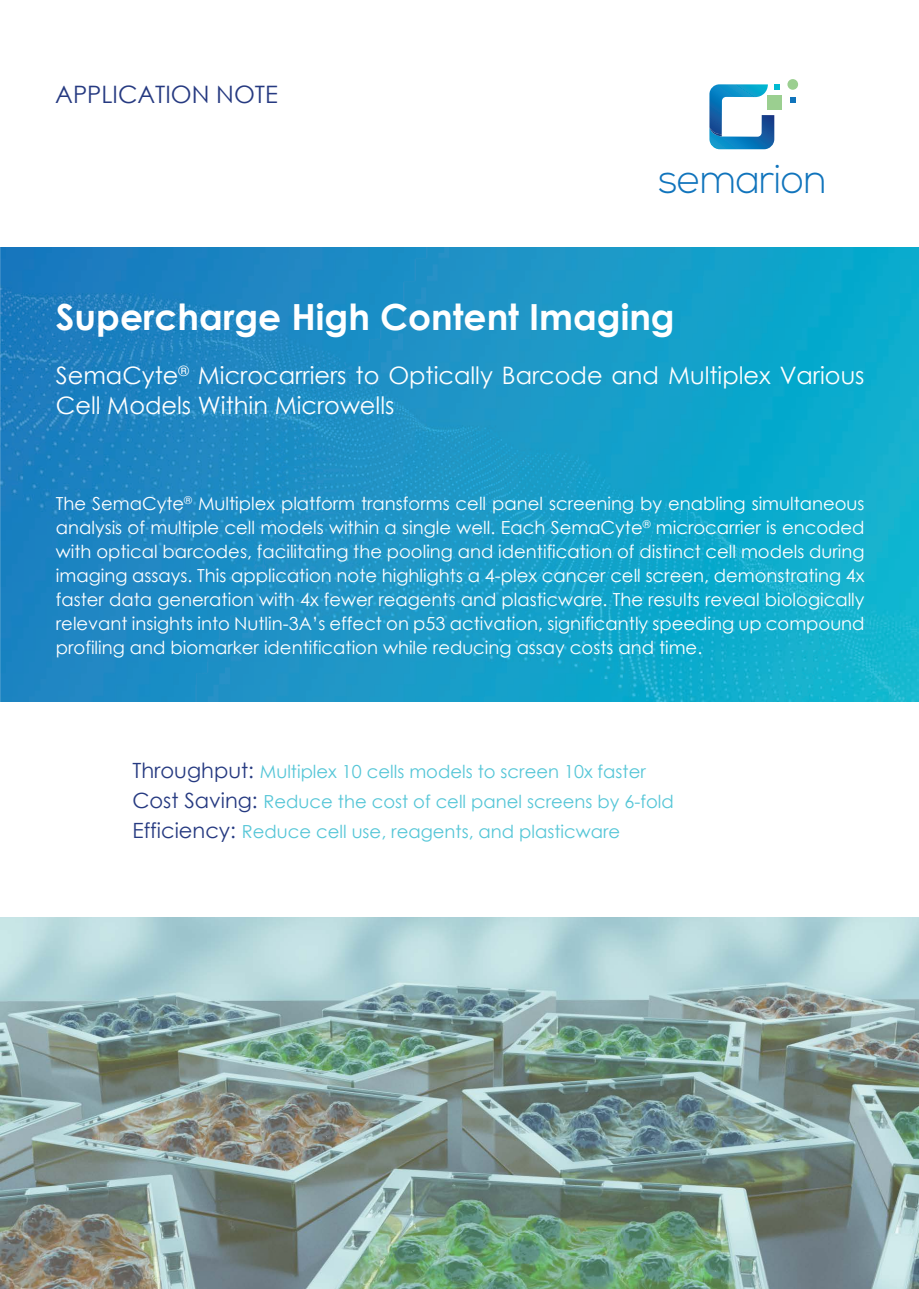
<style>
.page{position:relative;width:919px;height:1289px;background:#fff}
.page>*{position:absolute;margin:0;border:0;box-sizing:border-box;transform-origin:0 0}
.t1{font:300 40.65px "Nexa";letter-spacing:-.02em;color:#1074bc}
.t2{font:700 36px "Century Gothic";color:#fff}
.t3{font:24px/30px "Century Gothic";color:#fff}
.t4{font:24px "Century Gothic";color:#263a81}
.t5{font:18px/24px "Century Gothic";color:#fff;text-align:justify}
.t6{font:18px/30px "Century Gothic";color:#55c6d7}
.s1{font-size:21px;color:#263a81}
</style>
<div class="page">
<img style="left:0;top:917px;width:918px;height:371px">
<img style="left:0;top:247px;width:918px;height:454px">
<div style="left:766px;top:95px;width:15px;height:15px;background:#9bcf90"></div>
<svg style="left:790px;top:97px;width:5px;height:6px"></svg>
<svg style="left:709px;top:84px;width:70px;height:65px"></svg>
<div style="left:787px;top:79px;width:11px;height:11px;background:#9bcf90;border-radius:50%"></div>
<h3 class="t4" style="left:55px;top:77px;width:224px">APPLICATION NOTE</h3>
<h1 class="t1" style="left:658px;top:155px;width:170px">semarion</h1>
<h2 class="t2" style="left:56px;top:289px;width:620px">Supercharge High Content Imaging</h2>
<h3 class="t3" style="left:56px;top:360px;width:810px">SemaCyte<sup>®</sup> Microcarriers to Optically Barcode and Multiplex Various<br>Cell Models Within Microwells</h3>
<p class="t5" style="left:56px;top:491px;width:810px">The SemaCyte<sup>®</sup> Multiplex platform transforms cell panel screening by enabling simultaneous analysis of multiple cell models within a single well. Each SemaCyte<sup>®</sup> microcarrier is encoded with optical barcodes, facilitating the pooling and identification of distinct cell models during imaging assays. This application note highlights a 4-plex cancer cell screen, demonstrating 4x faster data generation with 4x fewer reagents and plasticware. The results reveal biologically relevant insights into Nutlin-3A’s effect on p53 activation, significantly speeding up compound profiling and biomarker identification while reducing assay costs and time.</p>
<p class="t6" style="left:132px;top:756px;width:543px"><span class="s1">Throughput:</span> Multiplex 10 cells models to screen 10x faster<br><span class="s1">Cost Saving:</span> Reduce the cost of cell panel screens by 6-fold<br><span class="s1">Efficiency:</span> Reduce cell use, reagents, and plasticware</p>
</div>
